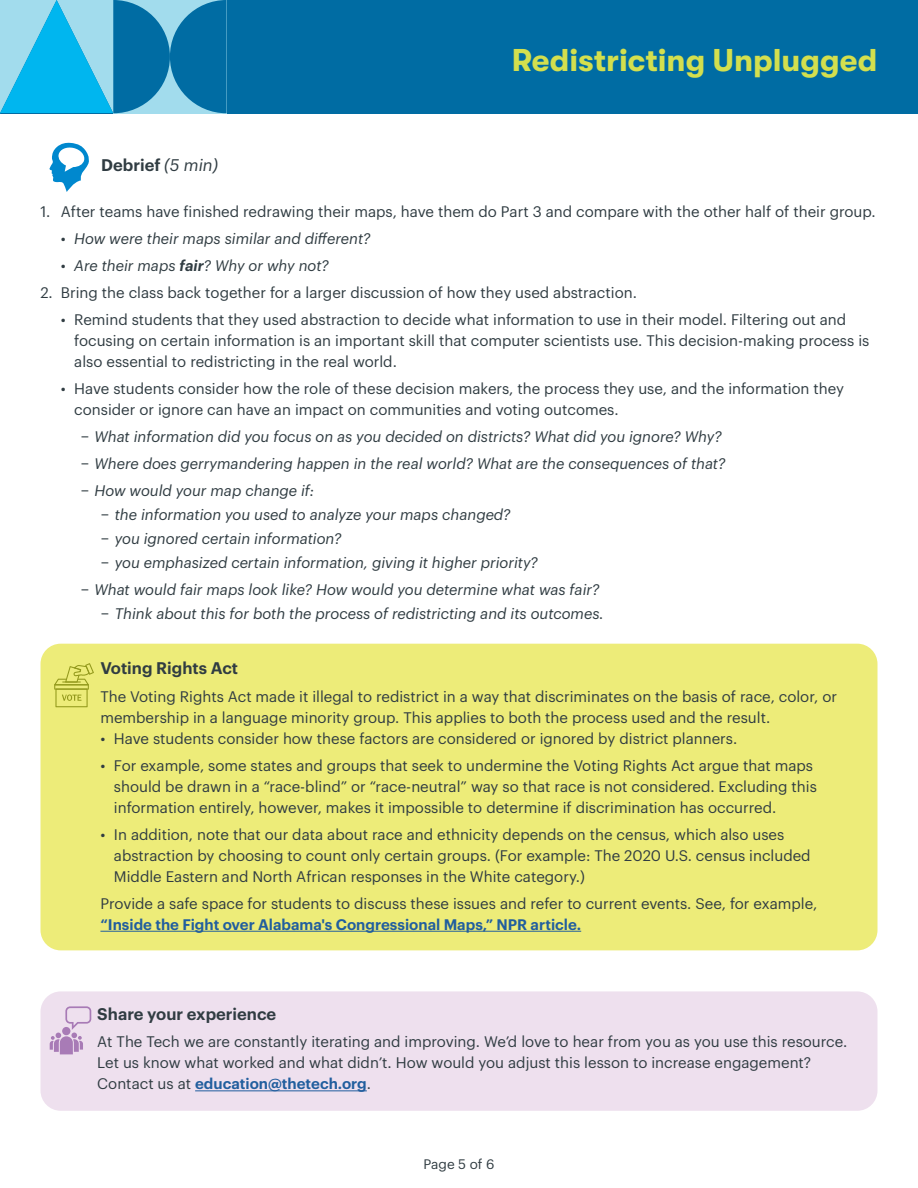
<style>
.page{position:relative;width:918px;height:1188px;background:#fff}
.page>*{position:absolute;margin:0;border:0;box-sizing:border-box;transform-origin:0 0}
.t1{font:700 31.5px "GT Walsheim";color:#d3df4e}
.t2{font:600 16.5px "Graphik";color:#303c42}
.t3{font:15px/21px "Graphik";color:#303c42}
.t4{font:italic 15px/24px "Graphik";color:#303c42}
.t5{font:600 15px "Graphik";color:#215e9e}
.t6{font:13.5px "Graphik";color:#303c42}
.s1{font-weight:400;font-style:italic}
.s2{font-style:normal}
.s3{font-weight:600}
.s4{font-weight:600;color:#215e9e}
</style>
<div class="page">
<div style="left:0;top:0;width:918px;height:113px;background:#006ca3"></div>
<svg style="left:0;top:0;width:227px;height:113px"></svg>
<svg style="left:49px;top:143px;width:40px;height:49px"></svg>
<div style="left:40px;top:644px;width:838px;height:306px;background:#edec79;border-radius:20px"></div>
<hr style="left:100px;top:931px;width:481px;height:1px;background:#215e9e">
<svg style="left:54px;top:663px;width:40px;height:44px"></svg>
<div style="left:40px;top:991px;width:838px;height:120px;background:#eee0ee;border-radius:20px"></div>
<hr style="left:195px;top:1090px;width:172px;height:1px;background:#215e9e">
<svg style="left:50px;top:1006px;width:41px;height:48px"></svg>
<h1 class="t1" style="left:512px;top:43px;width:367px">Redistricting Unplugged</h1>
<p class="t2" style="left:101px;top:152px;width:118px">Debrief <span class="s1">(5 min)</span></p>
<p class="t3" style="left:40px;top:200px;width:837px">1. After teams have finished redrawing their maps, have them do Part 3 and compare with the other half of their group.</p>
<p class="t4" style="left:61px;top:225px;width:311px"><span class="s2">•</span> How were their maps similar and different?</p>
<p class="t4" style="left:61px;top:252px;width:270px"><span class="s2">•</span> Are their maps <span class="s3">fair</span>? Why or why not?</p>
<p class="t3" style="left:40px;top:281px;width:598px">2. Bring the class back together for a larger discussion of how they used abstraction.</p>
<p class="t3" style="left:74px;top:308px;width:797px;text-indent:-14px">• Remind students that they used abstraction to decide what information to use in their model. Filtering out and focusing on certain information is an important skill that computer scientists use. This decision-making process is also essential to redistricting in the real world.</p>
<p class="t3" style="left:74px;top:377px;width:771px;text-indent:-14px">• Have students consider how the role of these decision makers, the process they use, and the information they consider or ignore can have an impact on communities and voting outcomes.</p>
<p class="t4" style="left:81px;top:422px;width:646px;line-height:27px"><span class="s2">−</span> What information did you focus on as you decided on districts? What did you ignore? Why? <span class="s2">−</span> Where does gerrymandering happen in the real world? What are the consequences of that? <span class="s2">−</span> How would your map change if:</p>
<p class="t4" style="left:101px;top:501px;width:438px"><span class="s2">−</span> the information you used to analyze your maps changed?<br><span class="s2">−</span> you ignored certain information?<br><span class="s2">−</span> you emphasized certain information, giving it higher priority?</p>
<p class="t4" style="left:81px;top:576px;width:524px;text-align:right"><span class="s2">−</span> What would fair maps look like? How would you determine what was fair? <span class="s2">−</span> Think about this for both the process of redistricting and its outcomes.</p>
<p class="t2" style="left:100px;top:655px;width:139px">Voting Rights Act</p>
<p class="t3" style="left:100px;top:685px;width:738px">The Voting Rights Act made it illegal to redistrict in a way that discriminates on the basis of race, color, or membership in a language minority group. This applies to both the process used and the result.</p>
<p class="t3" style="left:100px;top:727px;width:638px">• Have students consider how these factors are considered or ignored by district planners.</p>
<p class="t3" style="left:114px;top:754px;width:704px;text-indent:-14px">• For example, some states and groups that seek to undermine the Voting Rights Act argue that maps should be drawn in a “race-blind” or “race-neutral” way so that race is not considered. Excluding this information entirely, however, makes it impossible to determine if discrimination has occurred.</p>
<p class="t3" style="left:114px;top:823px;width:698px;text-indent:-14px">• In addition, note that our data about race and ethnicity depends on the census, which also uses abstraction by choosing to count only certain groups. (For example: The 2020 U.S. census included<br>Middle Eastern and North African responses in the White category.)</p>
<p class="t3" style="left:100px;top:892px;width:718px">Provide a safe space for students to discuss these issues and refer to current events. See, for example,</p>
<p class="t5" style="left:100px;top:913px;width:482px">“Inside the Fight over Alabama's Congressional Maps,” NPR article.</p>
<p class="t2" style="left:97px;top:1001px;width:181px">Share your experience</p>
<p class="t3" style="left:97px;top:1030px;width:752px">At The Tech we are constantly iterating and improving. We’d love to hear from you as you use this resource.<br>Let us know what worked and what didn’t. How would you adjust this lesson to increase engagement?<br>Contact us at <span class="s4">education@thetech.org</span>.</p>
<p class="t6" style="left:423px;top:1154px;width:73px">Page 5 of 6</p>
</div>
